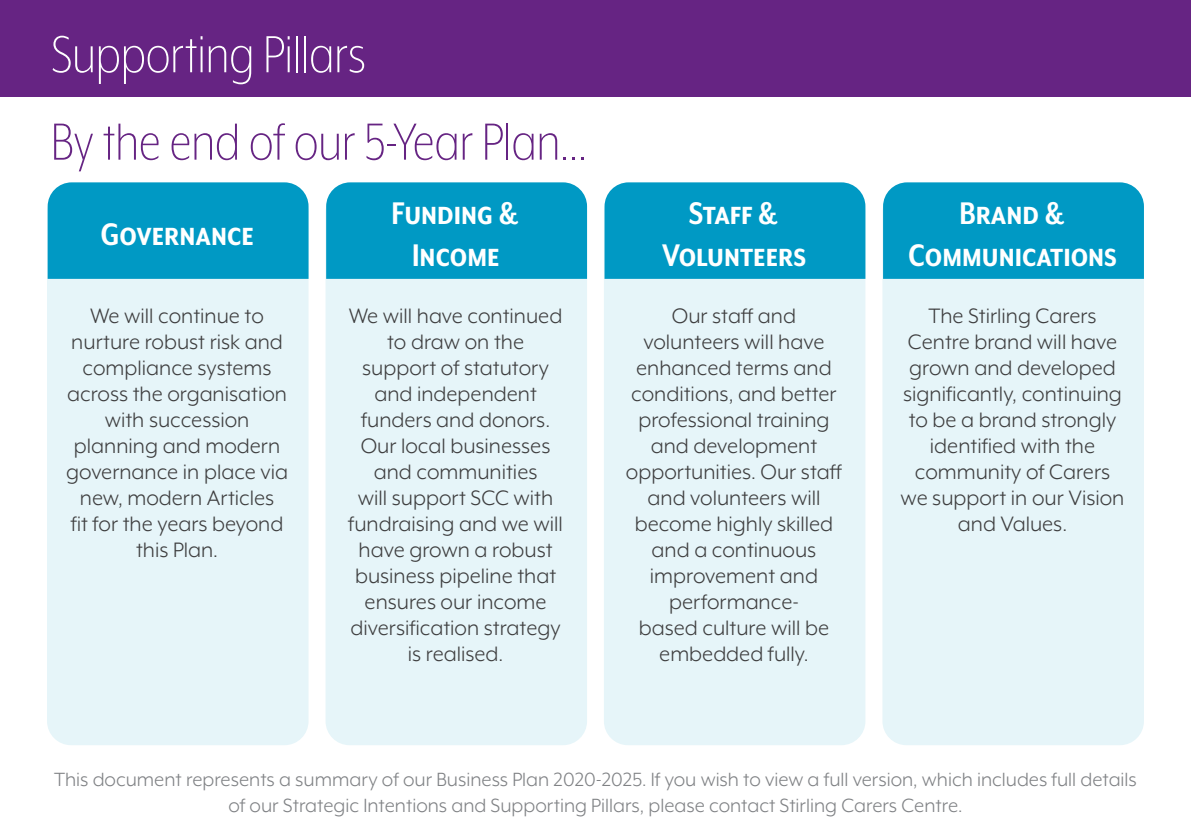
<style>
.page{position:relative;width:1191px;height:840px;background:#fff}
.page>*{position:absolute;margin:0;border:0;box-sizing:border-box;transform-origin:0 0}
.SCC_BP_Heading{font:300 60px "Mr Eaves XL Mod Nar OT";color:#662483}
.SCC_BP_Heading-2{font:300 60px "Mr Eaves XL Mod Nar OT";color:#fff}
.SCC_BP_SISP_Subheadi{font:700 36px/42px "Mr Eaves XL Mod Nar OT";color:#fff;text-align:center}
.Box_Text{font:24px/26px "Mr Eaves XL Mod OT";color:#3e3e3f;text-align:center}
.Box_Text-2{font:22px/26px "Mr Eaves XL Mod OT";color:#808285;text-align:center}
</style>
<div class="page">
<div style="left:47px;top:188px;width:261px;height:556px;background:#e6f5f9;border-radius:24px"></div>
<div style="left:325px;top:188px;width:262px;height:556px;background:#e6f5f9;border-radius:24px"></div>
<div style="left:604px;top:188px;width:261px;height:556px;background:#e6f5f9;border-radius:24px"></div>
<div style="left:882px;top:188px;width:262px;height:556px;background:#e6f5f9;border-radius:24px"></div>
<div style="left:326px;top:182px;width:261px;height:97px;background:#0099c4"></div>
<div style="left:883px;top:182px;width:261px;height:97px;background:#0099c4"></div>
<div style="left:604px;top:182px;width:261px;height:97px;background:#0099c4"></div>
<div style="left:48px;top:182px;width:260px;height:97px;background:#0099c4"></div>
<div style="left:0;top:0;width:1191px;height:96px;background:#662483"></div>
<p class="SCC_BP_Heading-2" style="left:51px;top:24px;width:316px">Supporting Pillars</p>
<p class="SCC_BP_Heading" style="left:51px;top:111px;width:537px">By the end of our 5-Year Plan...</p>
<p class="SCC_BP_SISP_Subheadi" style="left:101px;top:213px;width:154px">Governance</p>
<p class="SCC_BP_SISP_Subheadi" style="left:391px;top:192px;width:128px">Funding &amp;</p>
<p class="SCC_BP_SISP_Subheadi" style="left:412px;top:234px;width:89px">Income</p>
<p class="SCC_BP_SISP_Subheadi" style="left:689px;top:192px;width:90px">Staff &amp;</p>
<p class="SCC_BP_SISP_Subheadi" style="left:662px;top:234px;width:145px">Volunteers</p>
<p class="SCC_BP_SISP_Subheadi" style="left:908px;top:192px;width:210px">Brand &amp;<br>Communications</p>
<p class="Box_Text" style="left:66px;top:302px;width:223px">We will continue to nurture robust risk and compliance systems across the organisation with succession planning and modern governance in place via new, modern Articles<br>fit for the years beyond this Plan.</p>
<p class="Box_Text" style="left:348px;top:302px;width:216px">We will have continued to draw on the support of statutory and independent funders and donors.<br>Our local businesses and communities<br>will support SCC with fundraising and we will have grown a robust business pipeline that ensures our income diversification strategy is realised.</p>
<p class="Box_Text" style="left:626px;top:302px;width:218px">Our staff and volunteers will have enhanced terms and conditions, and better professional training and development opportunities. Our staff and volunteers will become highly skilled and a continuous improvement and performance-<br>based culture will be embedded fully.</p>
<p class="Box_Text" style="left:900px;top:302px;width:225px">The Stirling Carers<br>Centre brand will have grown and developed significantly, continuing to be a brand strongly identified with the community of Carers we support in our Vision and Values.</p>
<p class="Box_Text-2" style="left:54px;top:765px;width:1084px">This document represents a summary of our Business Plan 2020-2025. If you wish to view a full version, which includes full details of our Strategic Intentions and Supporting Pillars, please contact Stirling Carers Centre.</p>
</div>
